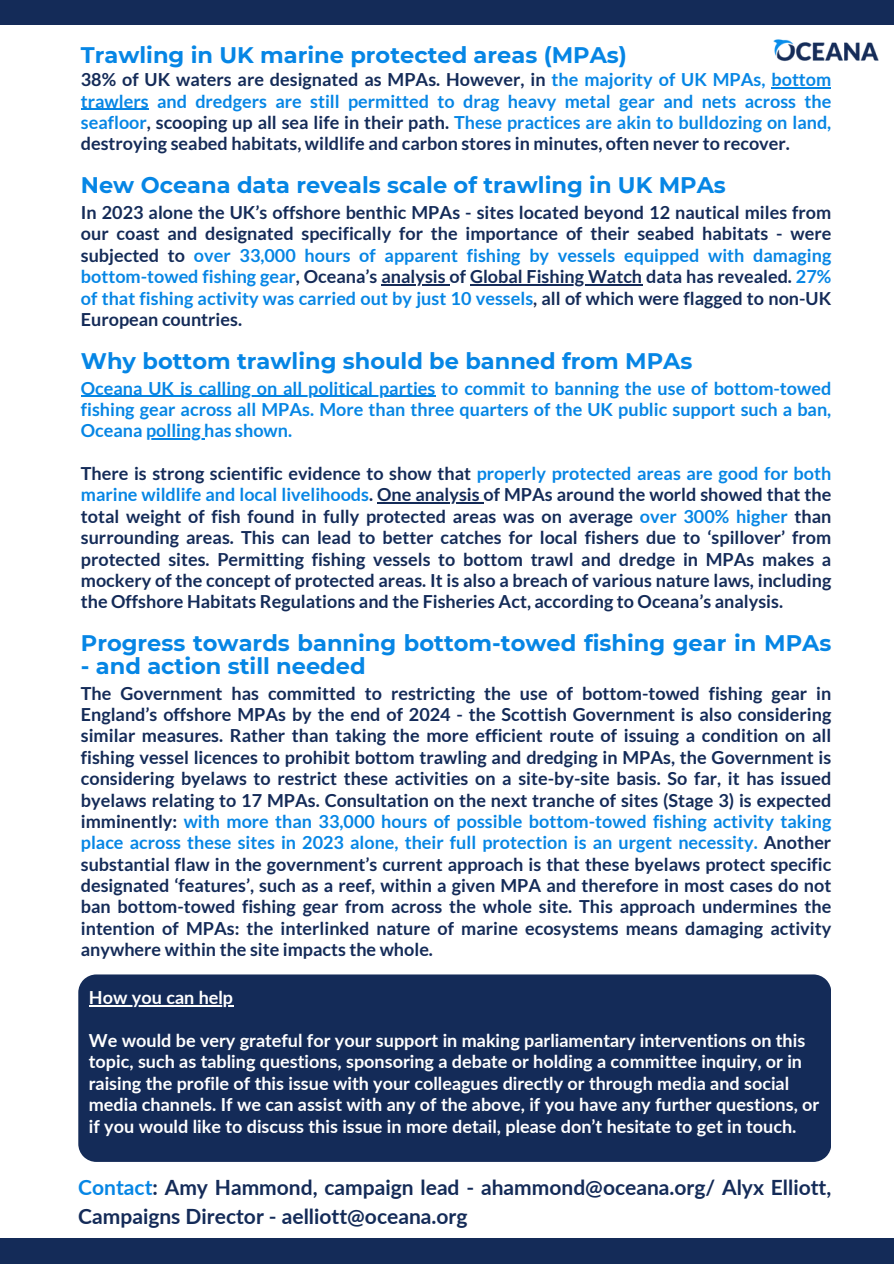
<style>
.page{position:relative;width:894px;height:1264px;background:#fff}
.page>*{position:absolute;margin:0;border:0;box-sizing:border-box;transform-origin:0 0}
.t1{font:700 22.5px "Montserrat";color:#0686e5}
.t2{font:700 21px/29.2px "Lato";color:#142b58}
.t3{font:700 18px/21.3px "Lato";color:#142b58;text-align:justify}
.t4{font:700 18px/21.3px "Lato";color:#fff}
.t5{font:700 18px/21.3px "Lato";color:#0686e5;text-align:justify}
.s1{color:#0686e5}
</style>
<div class="page">
<div style="left:0;top:0;width:893px;height:25px;background:#142b58"></div>
<div style="left:0;top:1238px;width:893px;height:25px;background:#142b58"></div>
<img style="left:773px;top:39px;width:106px;height:23px">
<hr style="left:771px;top:87px;width:60px;height:1px;background:#0686e5">
<hr style="left:81px;top:109px;width:68px;height:1px;background:#0686e5">
<hr style="left:381px;top:284px;width:68px;height:1px;background:#142b58">
<hr style="left:470px;top:284px;width:172px;height:1px;background:#142b58">
<hr style="left:81px;top:395px;width:354px;height:2px;background:#0686e5">
<hr style="left:146px;top:438px;width:58px;height:1px;background:#0686e5">
<hr style="left:377px;top:502px;width:106px;height:1px;background:#142b58">
<div style="left:78px;top:974px;width:753px;height:187px;background:#142b58"></div>
<hr style="left:89px;top:1005px;width:144px;height:1px;background:#fff">
<p class="t1" style="left:81px;top:41px;width:547px">Trawling in UK marine protected areas (MPAs)</p>
<p class="t3" style="left:81px;top:69px;width:751px">38% of UK waters are designated as MPAs. However, in <span class="s1">the majority of UK MPAs, bottom trawlers and dredgers are still permitted to drag heavy metal gear and nets across the seafloor</span>, scooping up all sea life in their path. <span class="s1">These practices are akin to bulldozing on land, </span>destroying seabed habitats, wildlife and carbon stores in minutes, often never to recover.</p>
<p class="t1" style="left:81px;top:171px;width:646px">New Oceana data reveals scale of trawling in UK MPAs</p>
<p class="t3" style="left:81px;top:201px;width:751px">In 2023 alone the UK’s offshore benthic MPAs - sites located beyond 12 nautical miles from our coast and designated specifically for the importance of their seabed habitats - were subjected to <span class="s1">over 33,000 hours of apparent fishing by vessels equipped with damaging bottom-towed fishing gear</span>, Oceana’s analysis of Global Fishing Watch data has revealed. <span class="s1">27% of that fishing activity was carried out by just 10 vessels</span>, all of which were flagged to non-UK European countries.</p>
<p class="t1" style="left:81px;top:347px;width:613px">Why bottom trawling should be banned from MPAs</p>
<p class="t5" style="left:81px;top:377px;width:751px">Oceana UK is calling on all political parties to commit to banning the use of bottom-towed fishing gear across all MPAs. More than three quarters of the UK public support such a ban, Oceana polling has shown.</p>
<p class="t3" style="left:81px;top:462px;width:751px">There is strong scientific evidence to show that <span class="s1">properly protected areas are good for both marine wildlife and local livelihoods</span>. One analysis of MPAs around the world showed that the total weight of fish found in fully protected areas was on average <span class="s1">over 300% higher</span> than surrounding areas. This can lead to better catches for local fishers due to ‘spillover’ from protected sites. Permitting fishing vessels to bottom trawl and dredge in MPAs makes a mockery of the concept of protected areas. It is also a breach of various nature laws, including the Offshore Habitats Regulations and the Fisheries Act, according to Oceana’s analysis.</p>
<p class="t1" style="left:81px;top:629px;width:751px">Progress towards banning bottom-towed fishing gear in MPAs</p>
<p class="t1" style="left:81px;top:652px;width:286px">- and action still needed</p>
<p class="t3" style="left:81px;top:682px;width:751px">The Government has committed to restricting the use of bottom-towed fishing gear in England’s offshore MPAs by the end of 2024 - the Scottish Government is also considering similar measures. Rather than taking the more efficient route of issuing a condition on all fishing vessel licences to prohibit bottom trawling and dredging in MPAs, the Government is considering byelaws to restrict these activities on a site-by-site basis. So far, it has issued byelaws relating to 17 MPAs. Consultation on the next tranche of sites (Stage 3) is expected imminently: <span class="s1">with more than 33,000 hours of possible bottom-towed fishing activity taking place across these sites in 2023 alone, their full protection is an urgent necessity.</span> Another substantial flaw in the government’s current approach is that these byelaws protect specific designated ‘features’, such as a reef, within a given MPA and therefore in most cases do not ban bottom-towed fishing gear from across the whole site. This approach undermines the intention of MPAs: the interlinked nature of marine ecosystems means damaging activity anywhere within the site impacts the whole.</p>
<p class="t4" style="left:89px;top:986px;width:146px">How you can help</p>
<p class="t4" style="left:89px;top:1029px;width:731px">We would be very grateful for your support in making parliamentary interventions on this topic, such as tabling questions, sponsoring a debate or holding a committee inquiry, or in raising the profile of this issue with your colleagues directly or through media and social media channels. If we can assist with any of the above, if you have any further questions, or if you would like to discuss this issue in more detail, please don’t hesitate to get in touch.</p>
<p class="t2" style="left:78px;top:1171px;width:754px"><span class="s1">Contact</span>: Amy Hammond, campaign lead - ahammond@oceana.org/ Alyx Elliott,<br>Campaigns Director - aelliott@oceana.org</p>
</div>
